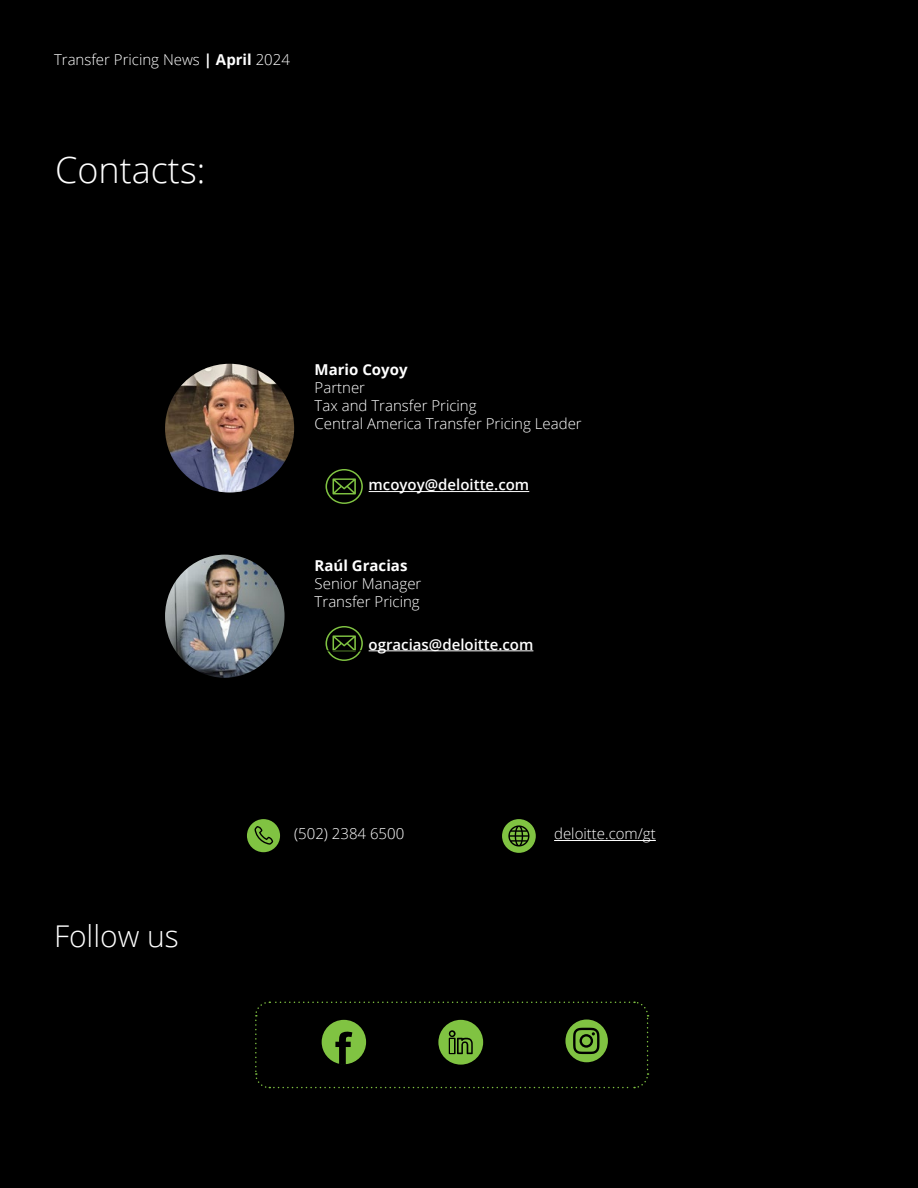
<style>
.page{position:relative;width:918px;height:1188px;background:#fff}
.page>*{position:absolute;margin:0;border:0;box-sizing:border-box;transform-origin:0 0}
.t1{font:300 36px "Open Sans";color:#fff}
.t2{font:300 30px "Open Sans";color:#fff}
.t3{font:300 15px/18px "Open Sans";color:#fff}
.t4{font:600 15px "Open Sans";color:#fff}
.t5{font:700 15px "Open Sans";color:#fff}
.s1{font-weight:700;font-style:italic}
.s2{font-weight:700}
</style>
<div class="page">
<div style="left:1px;top:1px;width:916px;height:1186px;background:#000"></div>
<hr style="left:369px;top:491px;width:160px;height:1px;background:#fff">
<svg style="left:325px;top:469px;width:38px;height:35px"></svg>
<svg style="left:325px;top:626px;width:38px;height:35px"></svg>
<svg style="left:247px;top:819px;width:33px;height:33px"></svg>
<svg style="left:502px;top:819px;width:34px;height:34px"></svg>
<hr style="left:554px;top:840px;width:102px;height:1px;background:#fff">
<svg style="left:255px;top:1001px;width:394px;height:88px"></svg>
<img style="left:165px;top:364px;width:129px;height:129px;border-radius:64px">
<hr style="left:315px;top:650px;width:54px;height:1px;background:#000">
<hr style="left:369px;top:650px;width:164px;height:1px;background:#fff">
<img style="left:165px;top:555px;width:120px;height:123px">
<p class="t3" style="left:54px;top:51px;width:237px">Transfer Pricing News <span class="s1">|</span> <span class="s2">April</span> 2024</p>
<h1 class="t1" style="left:55px;top:146px;width:152px">Contacts:</h1>
<h2 class="t2" style="left:54px;top:916px;width:126px">Follow us</h2>
<p class="t5" style="left:315px;top:359px;width:94px">Mario Coyoy</p>
<p class="t3" style="left:315px;top:378px;width:269px">Partner<br>Tax and Transfer Pricing<br>Central America Transfer Pricing Leader</p>
<p class="t4" style="left:369px;top:475px;width:162px">mcoyoy@deloitte.com</p>
<p class="t5" style="left:315px;top:554px;width:94px">Raúl Gracias</p>
<p class="t3" style="left:315px;top:574px;width:108px">Senior Manager<br>Transfer Pricing</p>
<p class="t4" style="left:369px;top:634px;width:166px">ogracias@deloitte.com</p>
<p class="t3" style="left:294px;top:824px;width:112px">(502) 2384 6500</p>
<p class="t3" style="left:554px;top:825px;width:103px">deloitte.com/gt</p>
</div>
